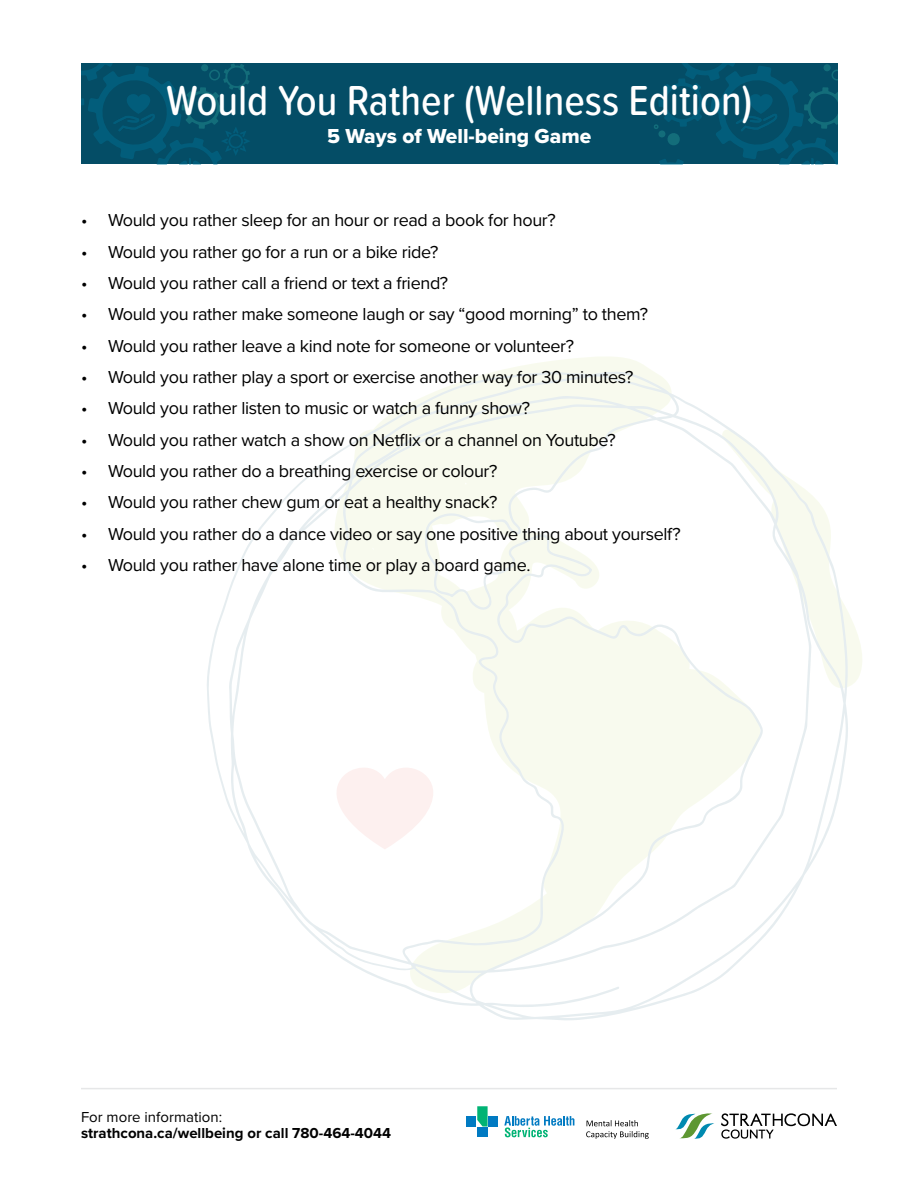
<style>
.page{position:relative;width:918px;height:1188px;background:#fff}
.page>*{position:absolute;margin:0;border:0;box-sizing:border-box;transform-origin:0 0}
.t1{font:500 43.5px "Proxima Soft Cond";color:#fff}
.t2{font:21px "Proxima Nova Extrabld";color:#fff}
.t3{font:18px "Proxima Nova";letter-spacing:-.02em;color:#000}
.t4{font:700 15px "Proxima Nova";color:#000}
.t5{font:15px "Proxima Nova";color:#000}
</style>
<div class="page">
<svg style="left:721px;top:1113px;width:116px;height:26px"></svg>
<svg style="left:675px;top:1113px;width:39px;height:26px"></svg>
<svg style="left:586px;top:1120px;width:63px;height:19px"></svg>
<svg style="left:504px;top:1116px;width:70px;height:21px"></svg>
<div style="left:466px;top:1116px;width:10px;height:11px;background:#007ac2"></div>
<div style="left:489px;top:1116px;width:9px;height:11px;background:#007ac2"></div>
<div style="left:477px;top:1127px;width:11px;height:10px;background:#007ac2"></div>
<svg style="left:477px;top:1106px;width:11px;height:21px"></svg>
<hr style="left:81px;top:1088px;width:756px;height:1px;background:#e6e7e8">
<svg style="left:503px;top:357px;width:148px;height:13px;fill:#f8faee"></svg>
<svg style="left:848px;top:613px;width:14px;height:74px"></svg>
<svg style="left:207px;top:370px;width:641px;height:650px"></svg>
<svg style="left:287px;top:746px;width:146px;height:103px"></svg>
<div style="left:81px;top:63px;width:756px;height:101px;background:#044d66"></div>
<svg style="left:654px;top:63px;width:183px;height:101px"></svg>
<div style="left:824px;top:64px;width:7px;height:7px;background:#136d7a;border-radius:50%"></div>
<svg style="left:81px;top:63px;width:169px;height:101px"></svg>
<div style="left:201px;top:64px;width:7px;height:7px;background:#136d7a;border-radius:50%"></div>
<h1 class="t1" style="left:166px;top:68px;width:588px">Would You Rather (Wellness Edition)</h1>
<p class="t2" style="left:327px;top:120px;width:266px">5 Ways of Well-being Game</p>
<p class="t3" style="left:81px;top:207px;width:476px">• Would you rather sleep for an hour or read a book for hour?</p>
<p class="t3" style="left:81px;top:238px;width:359px">• Would you rather go for a run or a bike ride?</p>
<p class="t3" style="left:81px;top:270px;width:369px">• Would you rather call a friend or text a friend?</p>
<p class="t3" style="left:81px;top:301px;width:569px">• Would you rather make someone laugh or say “good morning” to them?</p>
<p class="t3" style="left:81px;top:332px;width:495px">• Would you rather leave a kind note for someone or volunteer?</p>
<p class="t3" style="left:81px;top:364px;width:554px">• Would you rather play a sport or exercise another way for 30 minutes?</p>
<p class="t3" style="left:81px;top:395px;width:451px">• Would you rather listen to music or watch a funny show?</p>
<p class="t3" style="left:81px;top:426px;width:536px">• Would you rather watch a show on Netflix or a channel on Youtube?</p>
<p class="t3" style="left:81px;top:458px;width:418px">• Would you rather do a breathing exercise or colour?</p>
<p class="t3" style="left:81px;top:489px;width:418px">• Would you rather chew gum or eat a healthy snack?</p>
<p class="t3" style="left:81px;top:520px;width:601px">• Would you rather do a dance video or say one positive thing about yourself?</p>
<p class="t3" style="left:81px;top:551px;width:451px">• Would you rather have alone time or play a board game.</p>
<p class="t5" style="left:81px;top:1106px;width:143px">For more information:</p>
<p class="t4" style="left:81px;top:1122px;width:312px">strathcona.ca/wellbeing or call 780-464-4044</p>
</div>
